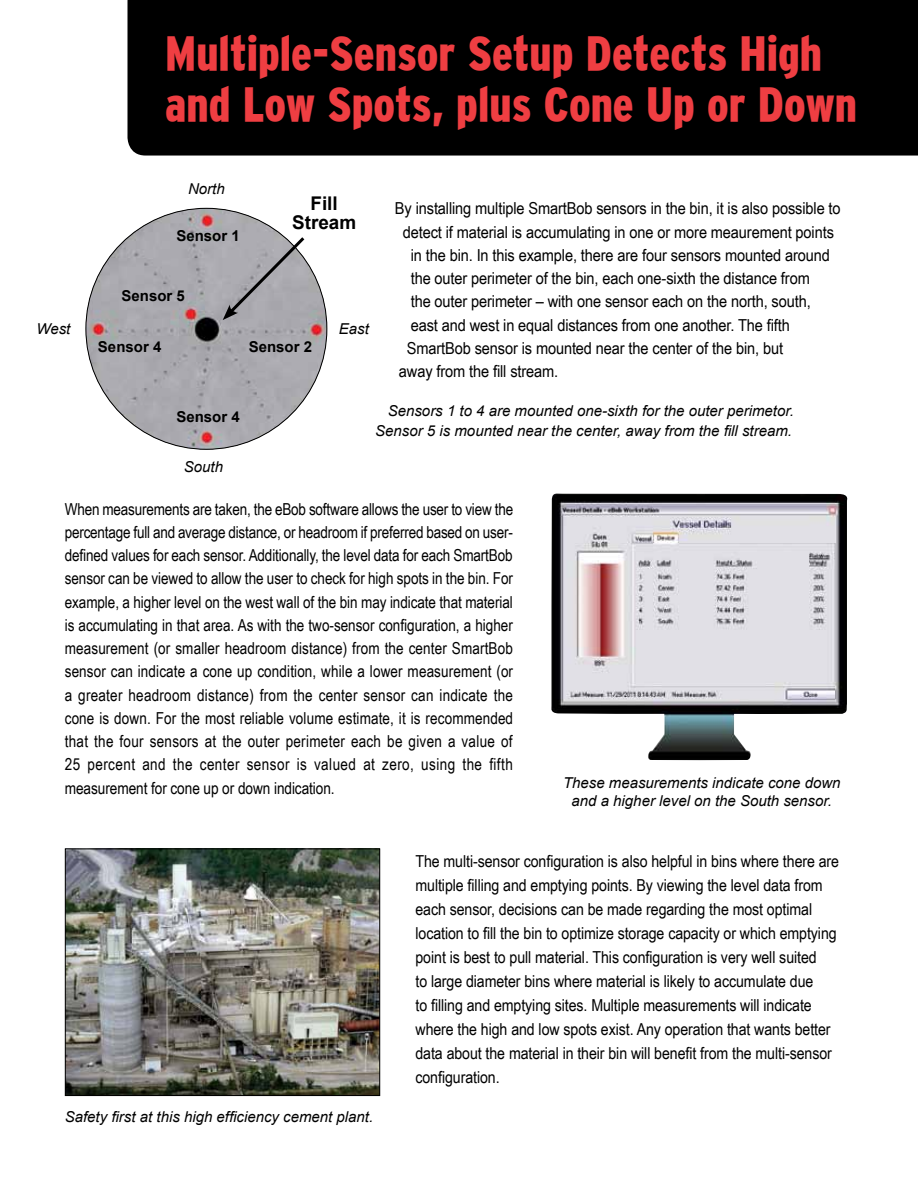
<style>
.page{position:relative;width:918px;height:1188px;background:#fff}
.page>*{position:absolute;margin:0;border:0;box-sizing:border-box;transform-origin:0 0}
.t1{font:900 condensed 48px/51px "Interstate";color:#ef3e42}
.t2{font:700 18.9px/18.9px "Arial";color:#000;text-align:center}
.t3{font:16.5px/23.2px "Arial Narrow";letter-spacing:-.005em;color:#000;text-align:justify}
.t4{font:16.5px/24px "Arial Narrow";letter-spacing:-.005em;color:#000;scale:1.05 1}
.t5{font:16.5px "Arial Narrow";letter-spacing:-.005em;color:#000;scale:1.08 1}
.t6{font:italic 15px/19.5px "Arial";color:#000;text-align:right}
.t7{font:700 15px "Arial";color:#000}
</style>
<div class="page">
<div style="left:128px;top:0;width:790px;height:156px;background:#000"></div>
<img style="left:551px;top:494px;width:297px;height:266px">
<img style="left:67px;top:850px;width:311px;height:244px">
<div style="left:65px;top:848px;width:315px;height:248px;border:1px solid #000"></div>
<img style="left:86px;top:208px;width:241px;height:241px;border-radius:120px">
<svg style="left:223px;top:234px;width:85px;height:86px;background:#a4a3a9"></svg>
<h1 class="t1" style="left:165px;top:27px;width:693px">Multiple-Sensor Setup Detects High and Low Spots, plus Cone Up or Down</h1>
<p class="t6" style="left:188px;top:179px;width:38px">North</p>
<p class="t2" style="left:292px;top:194px;width:66px">Fill<br>Stream</p>
<p class="t5" style="left:395px;top:196px;width:414px">By installing multiple SmartBob sensors in the bin, it is also possible to</p>
<p class="t5" style="left:403px;top:220px;width:401px">detect if material is accumulating in one or more meaurement points</p>
<p class="t5" style="left:411px;top:243px;width:390px">in the bin. In this example, there are four sensors mounted around</p>
<p class="t5" style="left:411px;top:266px;width:371px">the outer perimeter of the bin, each one-sixth the distance from</p>
<p class="t5" style="left:411px;top:289px;width:372px">the outer perimeter – with one sensor each on the north, south,</p>
<p class="t5" style="left:411px;top:313px;width:353px">east and west in equal distances from one another. The fifth</p>
<p class="t5" style="left:407px;top:336px;width:350px">SmartBob sensor is mounted near the center of the bin, but</p>
<p class="t5" style="left:399px;top:359px;width:149px">away from the fill stream.</p>
<p class="t6" style="left:375px;top:401px;width:420px">Sensors 1 to 4 are mounted one-sixth for the outer perimetor.<br>Sensor 5 is mounted near the center, away from the fill stream.</p>
<p class="t7" style="left:176px;top:226px;width:65px">Sensor 1</p>
<p class="t7" style="left:122px;top:286px;width:65px">Sensor 5</p>
<p class="t6" style="left:37px;top:319px;width:35px">West</p>
<p class="t6" style="left:339px;top:319px;width:32px">East</p>
<p class="t7" style="left:98px;top:337px;width:65px">Sensor 4</p>
<p class="t7" style="left:249px;top:337px;width:65px">Sensor 2</p>
<p class="t7" style="left:176px;top:406px;width:65px">Sensor 4</p>
<p class="t6" style="left:184px;top:457px;width:41px">South</p>
<p class="t3" style="left:65px;top:496px;width:450px">When measurements are taken, the eBob software allows the user to view the percentage full and average distance, or headroom if preferred based on user&shy;defined values for each sensor. Additionally, the level data for each SmartBob sensor can be viewed to allow the user to check for high spots in the bin. For example, a higher level on the west wall of the bin may indicate that material is accumulating in that area. As with the two-sensor configuration, a higher measurement (or smaller headroom distance) from the center SmartBob sensor can indicate a cone up condition, while a lower measurement (or a greater headroom distance) from the center sensor can indicate the cone is down. For the most reliable volume estimate, it is recommended that the four sensors at the outer perimeter each be given a value of 25 percent and the center sensor is valued at zero, using the fifth measurement for cone up or down indication.</p>
<p class="t6" style="left:563px;top:774px;width:279px;line-height:18px;text-align:center">These measurements indicate cone down and a higher level on the South sensor.</p>
<p class="t6" style="left:65px;top:1108px;width:310px">Safety first at this high efficiency cement plant.</p>
<p class="t4" style="left:416px;top:848px;width:405px">The multi-sensor configuration is also helpful in bins where there are multiple filling and emptying points. By viewing the level data from each sensor, decisions can be made regarding the most optimal location to fill the bin to optimize storage capacity or which emptying point is best to pull material. This configuration is very well suited<br>to large diameter bins where material is likely to accumulate due<br>to filling and emptying sites. Multiple measurements will indicate where the high and low spots exist. Any operation that wants better data about the material in their bin will benefit from the multi-sensor configuration.</p>
</div>
